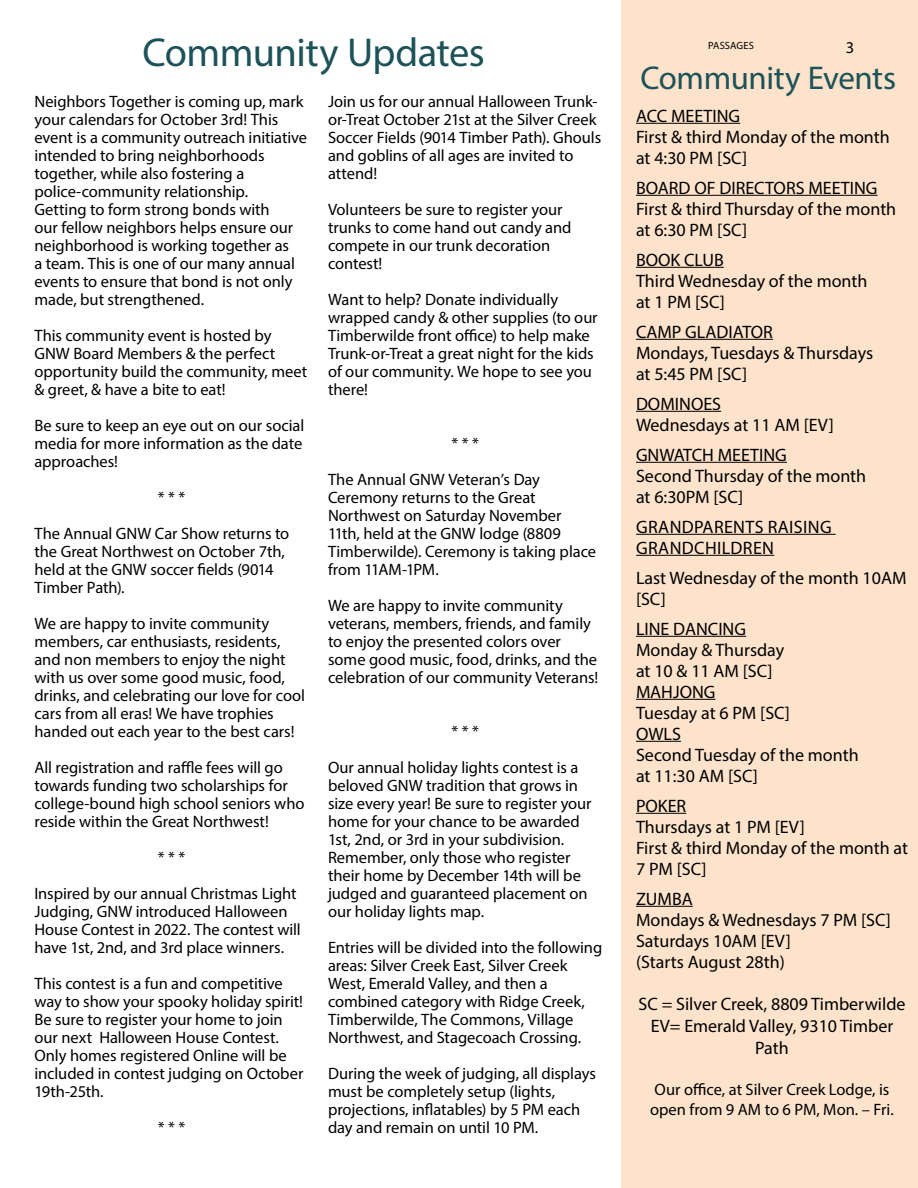
<style>
.page{position:relative;width:918px;height:1188px;background:#fff}
.page>*{position:absolute;margin:0;border:0;box-sizing:border-box;transform-origin:0 0}
.t1{font:40.5px "Myriad Pro";letter-spacing:-.015em;color:#1c5258}
.t2{font:33px "Myriad Pro";letter-spacing:-.015em;color:#1c5258}
.t3{font:18px/21px "Myriad Pro";color:#000}
.t4{font:18px/21px "Myriad Pro";letter-spacing:.02em;color:#000}
.t5{font:16.5px/18px "Myriad Pro";letter-spacing:-.005em;color:#000}
.t6{font:10.5px "Myriad Pro";color:#000}
</style>
<div class="page">
<div style="left:621px;top:0;width:297px;height:1188px;background:#fde3cb"></div>
<hr style="left:636px;top:123px;width:104px;height:1px;background:#000">
<hr style="left:636px;top:195px;width:242px;height:1px;background:#000">
<hr style="left:636px;top:267px;width:88px;height:1px;background:#000">
<hr style="left:636px;top:339px;width:137px;height:1px;background:#000">
<hr style="left:636px;top:411px;width:85px;height:1px;background:#000">
<hr style="left:636px;top:462px;width:151px;height:1px;background:#000">
<hr style="left:636px;top:534px;width:200px;height:1px;background:#000">
<hr style="left:636px;top:555px;width:138px;height:1px;background:#000">
<hr style="left:636px;top:636px;width:110px;height:1px;background:#000">
<hr style="left:636px;top:699px;width:80px;height:1px;background:#000">
<hr style="left:636px;top:741px;width:45px;height:1px;background:#000">
<hr style="left:636px;top:813px;width:50px;height:1px;background:#000">
<hr style="left:636px;top:906px;width:57px;height:1px;background:#000">
<h1 class="t1" style="left:142px;top:28px;width:344px">Community Updates</h1>
<p class="t5" style="left:34px;top:92px;width:274px">Neighbors Together is coming up, mark your calendars for October 3rd! This event is a community outreach initiative intended to bring neighborhoods together, while also fostering a police-community relationship.<br>Getting to form strong bonds with<br>our fellow neighbors helps ensure our neighborhood is working together as<br>a team. This is one of our many annual events to ensure that bond is not only made, but strengthened.</p>
<p class="t5" style="left:34px;top:326px;width:274px">This community event is hosted by<br>GNW Board Members &amp; the perfect opportunity build the community, meet &amp; greet, &amp; have a bite to eat!</p>
<p class="t5" style="left:34px;top:416px;width:271px;text-align:justify">Be sure to keep an eye out on our social media for more information as the date approaches!</p>
<p class="t5" style="left:34px;top:479px;width:256px;line-height:36px;text-indent:123px">* * *<br>The Annual GNW Car Show returns to</p>
<p class="t5" style="left:34px;top:542px;width:252px">the Great Northwest on October 7th, held at the GNW soccer fields (9014<br>Timber Path).</p>
<p class="t5" style="left:34px;top:614px;width:272px">We are happy to invite community members, car enthusiasts, residents, and non members to enjoy the night with us over some good music, food, drinks, and celebrating our love for cool cars from all eras! We have trophies handed out each year to the best cars!</p>
<p class="t5" style="left:34px;top:758px;width:272px">All registration and raffle fees will go towards funding two scholarships for college-bound high school seniors who reside within the Great Northwest!</p>
<p class="t5" style="left:34px;top:839px;width:264px;line-height:36px;text-indent:123px">* * *<br>Inspired by our annual Christmas Light</p>
<p class="t5" style="left:34px;top:902px;width:268px">Judging, GNW introduced Halloween<br>House Contest in 2022. The contest will have 1st, 2nd, and 3rd place winners.</p>
<p class="t5" style="left:34px;top:974px;width:270px">This contest is a fun and competitive way to show your spooky holiday spirit!<br>Be sure to register your home to join our next Halloween House Contest.<br>Only homes registered Online will be included in contest judging on October 19th-25th.</p>
<p class="t5" style="left:158px;top:1118px;width:29px">* * *</p>
<p class="t5" style="left:328px;top:92px;width:275px">Join us for our annual Halloween Trunk&shy;or-Treat October 21st at the Silver Creek Soccer Fields (9014 Timber Path). Ghouls and goblins of all ages are invited to attend!</p>
<p class="t5" style="left:328px;top:200px;width:245px">Volunteers be sure to register your trunks to come hand out candy and compete in our trunk decoration contest!</p>
<p class="t5" style="left:328px;top:290px;width:271px">Want to help? Donate individually wrapped candy &amp; other supplies (to our<br>Timberwilde front office) to help make<br>Trunk-or-Treat a great night for the kids of our community. We hope to see you there!</p>
<p class="t5" style="left:328px;top:425px;width:213px;line-height:36px;text-indent:123px">* * *<br>The Annual GNW Veteran’s Day</p>
<p class="t5" style="left:328px;top:488px;width:270px">Ceremony returns to the Great<br>Northwest on Saturday November<br>11th, held at the GNW lodge (8809<br>Timberwilde). Ceremony is taking place from 11AM-1PM.</p>
<p class="t5" style="left:328px;top:596px;width:272px">We are happy to invite community veterans, members, friends, and family to enjoy the presented colors over some good music, food, drinks, and the celebration of our community Veterans!</p>
<p class="t5" style="left:328px;top:713px;width:252px;line-height:36px;text-indent:123px">* * *<br>Our annual holiday lights contest is a</p>
<p class="t5" style="left:328px;top:776px;width:265px">beloved GNW tradition that grows in size every year! Be sure to register your home for your chance to be awarded 1st, 2nd, or 3rd in your subdivision.<br>Remember, only those who register their home by December 14th will be judged and guaranteed placement on our holiday lights map.</p>
<p class="t5" style="left:328px;top:938px;width:276px">Entries will be divided into the following areas: Silver Creek East, Silver Creek West, Emerald Valley, and then a combined category with Ridge Creek, Timberwilde, The Commons, Village Northwest, and Stagecoach Crossing.</p>
<p class="t5" style="left:328px;top:1064px;width:269px">During the week of judging, all displays must be completely setup (lights, projections, inflatables) by 5 PM each day and remain on until 10 PM.</p>
<p class="t6" style="left:708px;top:39px;width:47px">PASSAGES</p>
<p class="t5" style="left:846px;top:38px;width:10px">3</p>
<h2 class="t2" style="left:640px;top:57px;width:257px">Community Events</h2>
<p class="t3" style="left:636px;top:105px;width:255px">ACC MEETING<br>First &amp; third Monday of the month at 4:30 PM [SC]</p>
<p class="t3" style="left:636px;top:177px;width:262px">BOARD OF DIRECTORS MEETING<br>First &amp; third Thursday of the month at 6:30 PM [SC]</p>
<p class="t3" style="left:636px;top:249px;width:233px">BOOK CLUB<br>Third Wednesday of the month at 1 PM [SC]</p>
<p class="t3" style="left:636px;top:321px;width:239px">CAMP GLADIATOR<br>Mondays, Tuesdays &amp; Thursdays at 5:45 PM [SC]</p>
<p class="t3" style="left:636px;top:393px;width:200px">DOMINOES<br>Wednesdays at 11 AM [EV]</p>
<p class="t3" style="left:636px;top:444px;width:232px">GNWATCH MEETING<br>Second Thursday of the month at 6:30PM [SC]</p>
<p class="t4" style="left:636px;top:516px;width:197px">GRANDPARENTS RAISING<br>GRANDCHILDREN</p>
<p class="t3" style="left:636px;top:567px;width:272px">Last Wednesday of the month 10AM [SC]</p>
<p class="t3" style="left:636px;top:618px;width:224px">LINE DANCING<br>Monday &amp; Thursday<br>at 10 &amp; 11 AM [SC]<br>MAHJONG<br>Tuesday at 6 PM [SC]<br>OWLS<br>Second Tuesday of the month at 11:30 AM [SC]</p>
<p class="t3" style="left:636px;top:795px;width:274px">POKER<br>Thursdays at 1 PM [EV]<br>First &amp; third Monday of the month at<br>7 PM [SC]</p>
<p class="t3" style="left:636px;top:888px;width:256px">ZUMBA<br>Mondays &amp; Wednesdays 7 PM [SC]<br>Saturdays 10AM [EV]<br>(Starts August 28th)</p>
<p class="t3" style="left:639px;top:993px;width:269px;line-height:21.6px;text-align:center">SC = Silver Creek, 8809 Timberwilde<br>EV= Emerald Valley, 9310 Timber<br>Path</p>
<p class="t5" style="left:650px;top:1079px;width:245px;line-height:19.8px">Our office, at Silver Creek Lodge, is open from 9 AM to 6 PM, Mon. – Fri.</p>
</div>
